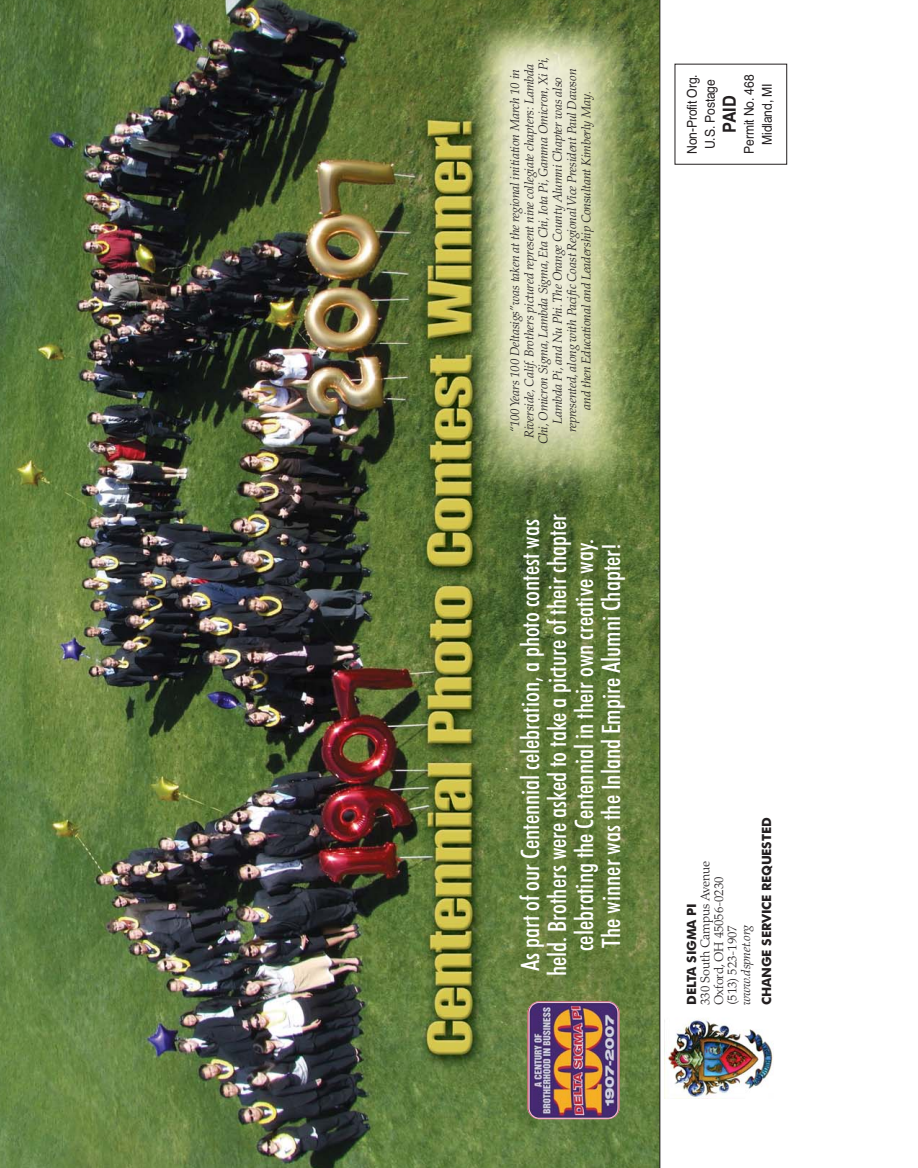
<style>
.page{position:relative;width:918px;height:1168px;background:#fff}
.page>*{position:absolute;margin:0;border:0;box-sizing:border-box;transform-origin:0 0}
.t1{font:500 condensed 25.5px/27px "Futura BT";color:#fff;text-align:center}
.t2{font:700 18px "Helvetica";color:#231f20;scale:.9 1}
.t3{font:13.5px/18px "Helvetica";letter-spacing:-.01em;color:#231f20;text-align:center;scale:.9 1}
.t4{font:italic 300 12.75px/14.2px "Palatino";letter-spacing:-.01em;color:#231f20;text-align:center}
.t5{font:300 12.75px/13.5px "Palatino";letter-spacing:-.01em;color:#231f20}
.t6{font:700 12.75px "Futura BT";letter-spacing:-.015em;color:#231f20}
</style>
<div class="page">
<img style="left:0;top:1px;width:660px;height:1167px">
<img style="left:527px;top:1001px;width:93px;height:118px;border-radius:12px">
<div style="left:675px;top:64px;width:112px;height:101px;border:1px solid #231f20"></div>
<img style="left:665px;top:1018px;width:109px;height:80px">
<p class="t4" style="left:509px;top:444px;width:389px;rotate:-90deg">“100 Years 100 Deltasigs”was taken at the regional initiation March 10 in Riverside, Calif. Brothers pictured represent nine collegiate chapters: Lambda Chi, Omicron Sigma, Lambda Sigma, Eta Chi, Iota Pi, Gamma Omicron, Xi Pi, Lambda Pi, and Nu Phi.The Orange County Alumni Chapter was also represented, along with Pacific Coast Regional Vice President Paul Dawson<br>and then Educational and Leadership Consultant Kimberly May.</p>
<h1 class="t1" style="left:519px;top:976px;width:463px;rotate:-90deg">As part of our Centennial celebration, a photo contest was held. Brothers were asked to take a picture of their chapter celebrating the Centennial in their own creative way.<br>The winner was the Inland Empire Alumni Chapter!</h1>
<p class="t3" style="left:684px;top:154px;width:90px;rotate:-90deg">Non-Profit Org.<br>U.S. Postage</p>
<h2 class="t2" style="left:723px;top:133px;width:43px;rotate:-90deg">PAID</h2>
<p class="t3" style="left:741px;top:154px;width:90px;rotate:-90deg">Permit No. 468<br>Midland, MI</p>
<p class="t5" style="left:700px;top:1005px;width:146px;rotate:-90deg">330 South Campus Avenue<br>Oxford, OH 45056-0230 (513) 523-1907</p>
<p class="t6" style="left:686px;top:1005px;width:103px;rotate:-90deg">DELTA SIGMA PI</p>
<p class="t4" style="left:740px;top:1005px;width:81px;rotate:-90deg">www.dspnet.org</p>
<p class="t6" style="left:761px;top:1005px;width:189px;rotate:-90deg">CHANGE SERVICE REQUESTED</p>
</div>
